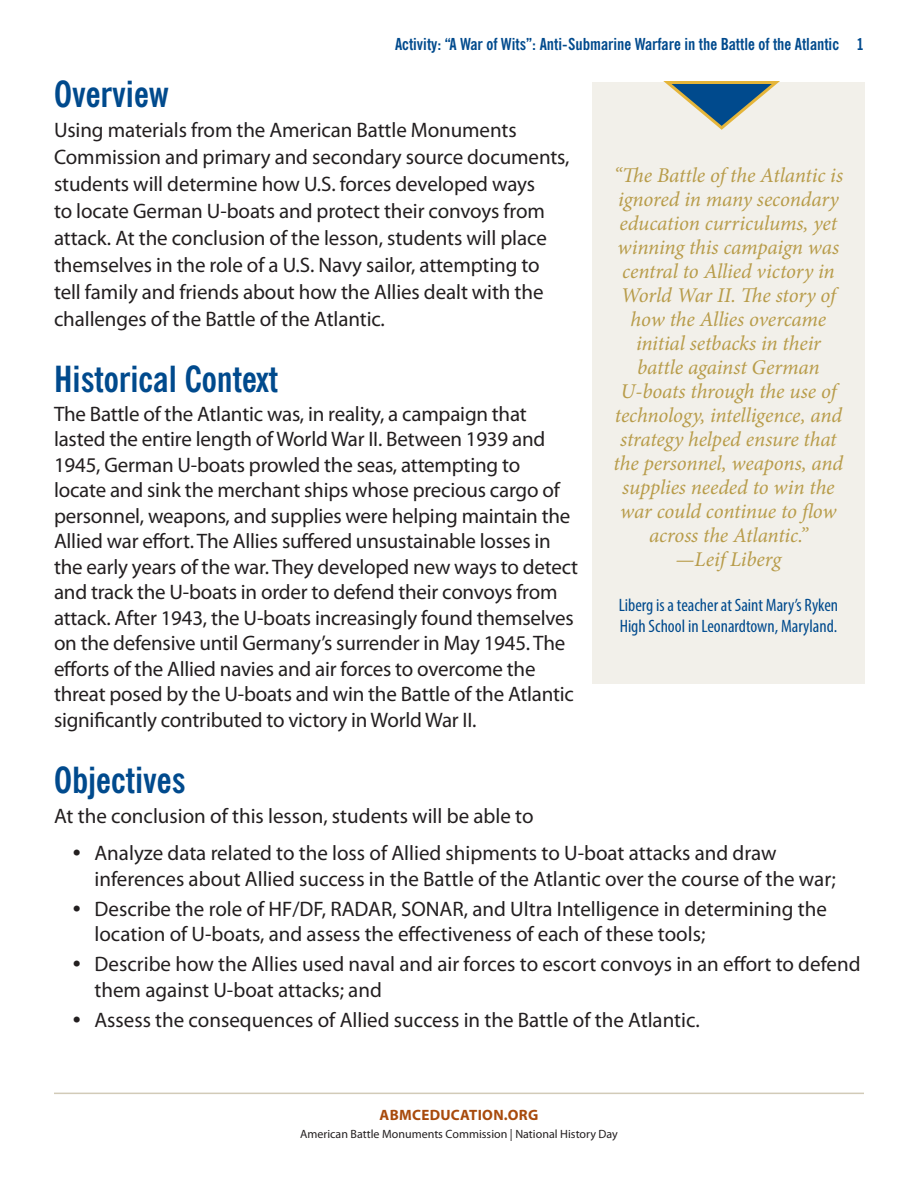
<style>
.page{position:relative;width:918px;height:1188px;background:#fff}
.page>*{position:absolute;margin:0;border:0;box-sizing:border-box;transform-origin:0 0}
.Subhead1{font:700 condensed 36px "News Gothic BT";color:#004a8d}
.Body{font:21px/25.5px "Myriad Pro";letter-spacing:-.005em;color:#231f20}
.t1{font:italic 21px/24px "Minion Pro";letter-spacing:-.01em;color:#b89c4a;text-align:center}
.QuoteSource{font:condensed 18px/21px "Myriad Pro";color:#004a8d}
.Running_Header{font:700 condensed 16.5px "News Gothic BT";color:#004a8d}
.RunningFooter{font:700 15px "Myriad Pro";letter-spacing:.02em;color:#a84b0d}
.RunningFooter-2{font:12px "Myriad Pro";color:#231f20}
.s1{font-size:28.5px}
</style>
<div class="page">
<hr style="left:54px;top:1093px;width:810px;height:1px;background:#d2cbb8">
<div style="left:592px;top:82px;width:273px;height:602px;background:#f2f0ea"></div>
<svg style="left:663px;top:81px;width:117px;height:49px"></svg>
<p class="Running_Header" style="left:395px;top:34px;width:470px">Activity: “A War of Wits”: Anti-Submarine Warfare in the Battle of the Atlantic 1</p>
<p class="Subhead1" style="left:54px;top:72px;width:116px">Overview</p>
<p class="Body" style="left:54px;top:116px;width:517px;line-height:27px">Using materials from the American Battle Monuments Commission and primary and secondary source documents, students will determine how U.S. forces developed ways<br>to locate German U-boats and protect their convoys from attack. At the conclusion of the lesson, students will place themselves in the role of a U.S. Navy sailor, attempting to tell family and friends about how the Allies dealt with the challenges of the Battle of the Atlantic.</p>
<p class="Subhead1" style="left:54px;top:357px;width:225px">Historical Context</p>
<p class="Body" style="left:54px;top:401px;width:526px">The Battle of the Atlantic was, in reality, a campaign that lasted the entire length of World War II. Between 1939 and 1945, German U-boats prowled the seas, attempting to<br>locate and sink the merchant ships whose precious cargo of personnel, weapons, and supplies were helping maintain the Allied war effort. The Allies suffered unsustainable losses in the early years of the war. They developed new ways to detect and track the U-boats in order to defend their convoys from attack. After 1943, the U-boats increasingly found themselves on the defensive until Germany’s surrender in May 1945. The efforts of the Allied navies and air forces to overcome the threat posed by the U-boats and win the Battle of the Atlantic significantly contributed to victory in World War II.</p>
<p class="Subhead1" style="left:54px;top:758px;width:133px">Objectives</p>
<p class="Body" style="left:54px;top:803px;width:481px">At the conclusion of this lesson, students will be able to</p>
<p class="Body" style="left:94px;top:840px;width:743px;text-indent:-22px"><span class="s1">•</span> Analyze data related to the loss of Allied shipments to U-boat attacks and draw inferences about Allied success in the Battle of the Atlantic over the course of the war;</p>
<p class="Body" style="left:94px;top:896px;width:734px;text-indent:-22px"><span class="s1">•</span> Describe the role of HF/DF, RADAR, SONAR, and Ultra Intelligence in determining the location of U-boats, and assess the effectiveness of each of these tools;</p>
<p class="Body" style="left:94px;top:951px;width:768px;text-indent:-22px"><span class="s1">•</span> Describe how the Allies used naval and air forces to escort convoys in an effort to defend them against U-boat attacks; and</p>
<p class="Body" style="left:73px;top:1007px;width:628px"><span class="s1">•</span> Assess the consequences of Allied success in the Battle of the Atlantic.</p>
<p class="t1" style="left:614px;top:164px;width:231px">“The Battle of the Atlantic is ignored in many secondary education curriculums, yet winning this campaign was central to Allied victory in<br>World War II. The story of how the Allies overcame initial setbacks in their battle against German<br>U-boats through the use of technology, intelligence, and strategy helped ensure that the personnel, weapons, and supplies needed to win the war could continue to flow across the Atlantic.”<br>—Leif Liberg</p>
<p class="QuoteSource" style="left:619px;top:595px;width:221px">Liberg is a teacher at Saint Mary’s Ryken<br>High School in Leonardtown, Maryland.</p>
<p class="RunningFooter" style="left:380px;top:1106px;width:160px">ABMCEDUCATION.ORG</p>
<p class="RunningFooter-2" style="left:300px;top:1126px;width:319px">American Battle Monuments Commission | National History Day</p>
</div>
